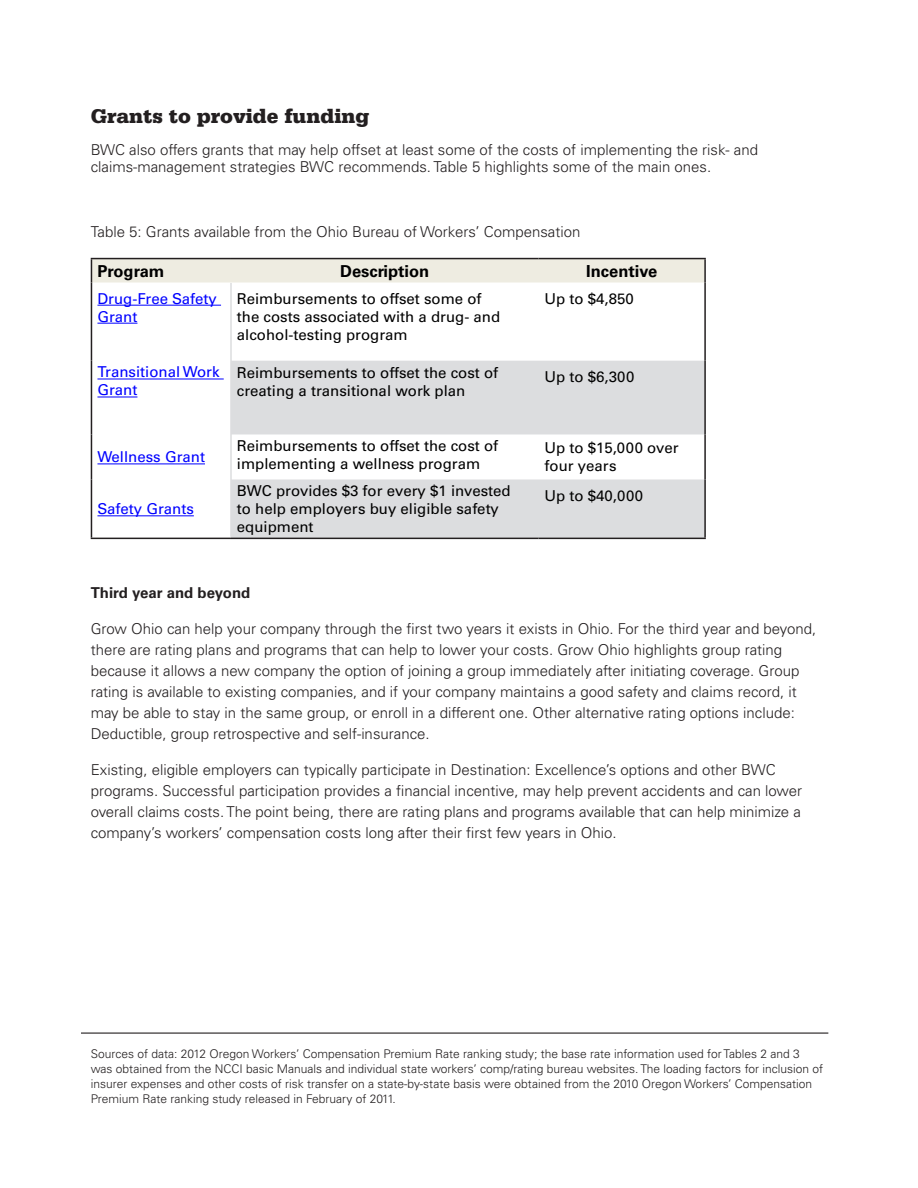
<style>
.page{position:relative;width:918px;height:1188px;background:#fff}
.page>*{position:absolute;margin:0;border:0;box-sizing:border-box;transform-origin:0 0}
.t1{font:900 21px "Serifa Std";color:#231f20}
.t2{font:700 16.5px "Univers LT Std";color:#000}
.Normal_wrd_1{font:300 15px/21px "Univers LT Std";color:#231f20}
.t3{font:15px/18px "Univers LT Std";color:#000}
.t4{font:15px/18px "Univers LT Std";color:#00f}
.t5{font:700 15px "Univers LT Std";color:#231f20}
.Normal_wrd_1-2{font:300 12px/15px "Univers LT Std";color:#231f20}
</style>
<div class="page">
<hr style="left:81px;top:1033px;width:747px;height:1px;background:#231f20">
<svg style="left:231px;top:361px;width:473px;height:177px;fill:#dcdddf"></svg>
<hr style="left:91px;top:258px;width:140px;height:1px;background:#231f20">
<svg style="left:91px;top:259px;width:613px;height:24px;background:#ebe9de"></svg>
<hr style="left:231px;top:258px;width:308px;height:1px;background:#231f20">
<hr style="left:539px;top:258px;width:167px;height:1px;background:#231f20">
<hr style="left:704px;top:259px;width:2px;height:24px;background:#231f20">
<hr style="left:91px;top:283px;width:1px;height:78px;background:#231f20">
<hr style="left:704px;top:283px;width:2px;height:78px;background:#231f20">
<hr style="left:91px;top:361px;width:1px;height:73px;background:#231f20">
<hr style="left:704px;top:361px;width:2px;height:73px;background:#231f20">
<hr style="left:91px;top:434px;width:1px;height:45px;background:#231f20">
<hr style="left:704px;top:434px;width:2px;height:45px;background:#231f20">
<hr style="left:91px;top:479px;width:1px;height:59px;background:#231f20">
<hr style="left:704px;top:479px;width:2px;height:59px;background:#231f20">
<hr style="left:91px;top:538px;width:140px;height:1px;background:#231f20">
<hr style="left:231px;top:538px;width:308px;height:1px;background:#231f20">
<hr style="left:539px;top:538px;width:167px;height:1px;background:#231f20">
<hr style="left:97px;top:305px;width:124px;height:1px;background:#00f">
<hr style="left:97px;top:323px;width:40px;height:1px;background:#00f">
<hr style="left:97px;top:379px;width:127px;height:1px;background:#00f">
<hr style="left:97px;top:397px;width:40px;height:1px;background:#00f">
<hr style="left:97px;top:464px;width:108px;height:1px;background:#00f">
<hr style="left:97px;top:515px;width:97px;height:1px;background:#00f">
<hr style="left:230px;top:283px;width:2px;height:254px;background:#dcdddf">
<p class="t1" style="left:91px;top:104px;width:280px">Grants to provide funding</p>
<p class="Normal_wrd_1" style="left:91px;top:141px;width:669px;line-height:17.2px">BWC also offers grants that may help offset at least some of the costs of implementing the risk- and claims-management strategies BWC recommends. Table 5 highlights some of the main ones.</p>
<p class="Normal_wrd_1" style="left:91px;top:221px;width:491px">Table 5: Grants available from the Ohio Bureau of Workers’ Compensation</p>
<p class="t2" style="left:97px;top:261px;width:69px">Program</p>
<p class="t2" style="left:340px;top:261px;width:91px">Description</p>
<p class="t2" style="left:586px;top:261px;width:73px">Incentive</p>
<p class="t4" style="left:97px;top:289px;width:121px">Drug-Free Safety<br>Grant</p>
<p class="t3" style="left:237px;top:289px;width:265px">Reimbursements to offset some of the costs associated with a drug- and alcohol-testing program</p>
<p class="t3" style="left:545px;top:290px;width:91px">Up to $4,850</p>
<p class="t4" style="left:97px;top:363px;width:124px">Transitional Work<br>Grant</p>
<p class="t3" style="left:237px;top:363px;width:263px">Reimbursements to offset the cost of creating a transitional work plan</p>
<p class="t3" style="left:545px;top:368px;width:91px">Up to $6,300</p>
<p class="t4" style="left:97px;top:448px;width:109px">Wellness Grant</p>
<p class="t3" style="left:237px;top:437px;width:263px">Reimbursements to offset the cost of implementing a wellness program</p>
<p class="t3" style="left:545px;top:439px;width:136px">Up to $15,000 over four years</p>
<p class="t4" style="left:97px;top:500px;width:98px">Safety Grants</p>
<p class="t3" style="left:237px;top:482px;width:275px">BWC provides $3 for every $1 invested to help employers buy eligible safety equipment</p>
<p class="t3" style="left:545px;top:487px;width:100px">Up to $40,000</p>
<p class="t5" style="left:91px;top:584px;width:161px">Third year and beyond</p>
<p class="Normal_wrd_1" style="left:91px;top:618px;width:727px">Grow Ohio can help your company through the first two years it exists in Ohio. For the third year and beyond, there are rating plans and programs that can help to lower your costs. Grow Ohio highlights group rating because it allows a new company the option of joining a group immediately after initiating coverage. Group rating is available to existing companies, and if your company maintains a good safety and claims record, it may be able to stay in the same group, or enroll in a different one. Other alternative rating options include:<br>Deductible, group retrospective and self-insurance.</p>
<p class="Normal_wrd_1" style="left:91px;top:759px;width:713px">Existing, eligible employers can typically participate in Destination: Excellence’s options and other BWC programs. Successful participation provides a financial incentive, may help prevent accidents and can lower overall claims costs. The point being, there are rating plans and programs available that can help minimize a company’s workers’ compensation costs long after their first few years in Ohio.</p>
<p class="Normal_wrd_1-2" style="left:91px;top:1046px;width:734px">Sources of data: 2012 Oregon Workers’ Compensation Premium Rate ranking study; the base rate information used for Tables 2 and 3 was obtained from the NCCI basic Manuals and individual state workers’ comp/rating bureau websites. The loading factors for inclusion of insurer expenses and other costs of risk transfer on a state-by-state basis were obtained from the 2010 Oregon Workers’ Compensation Premium Rate ranking study released in February of 2011.</p>
</div>
